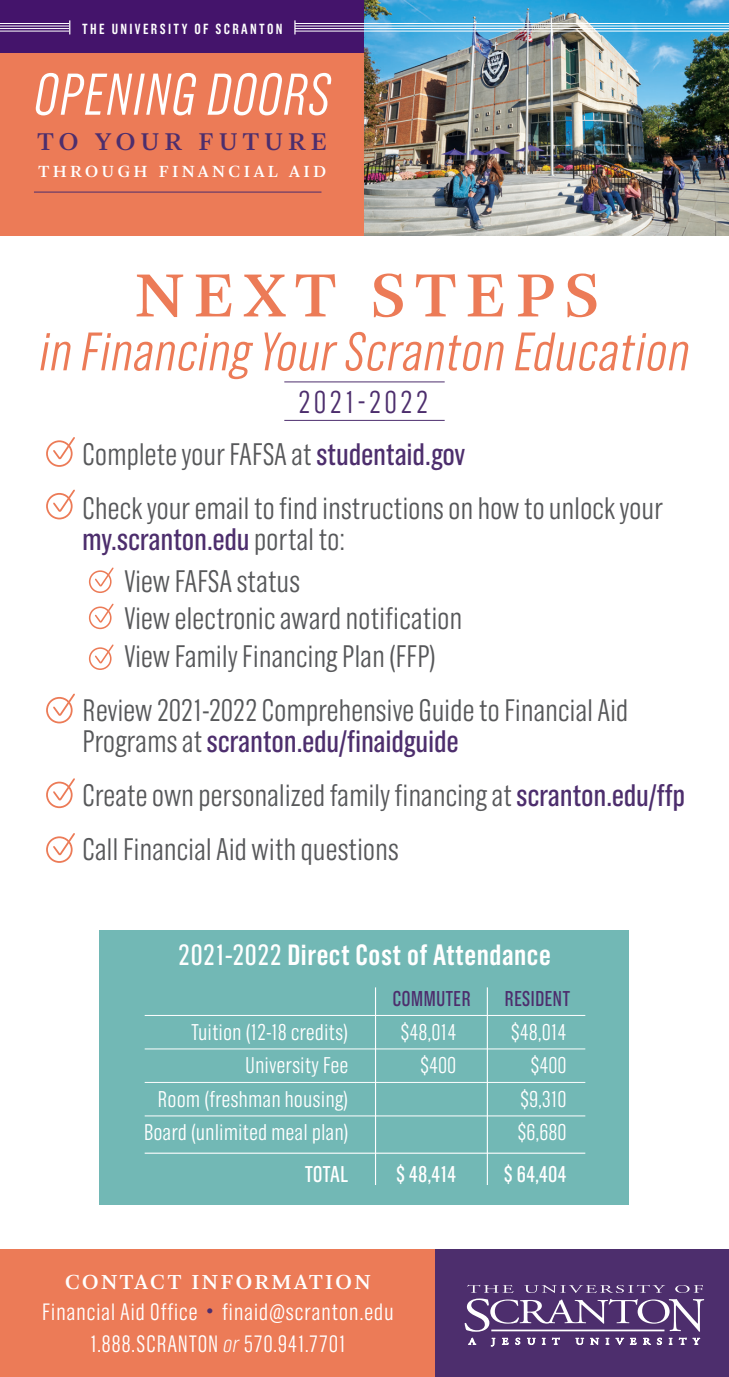
<style>
.page{position:relative;width:729px;height:1377px;background:#fff}
.page>*{position:absolute;margin:0;border:0;box-sizing:border-box;transform-origin:0 0}
.t1{font:67.5px "Arnhem Pro";letter-spacing:.14em;color:#ec7b57}
.t2{font:italic 300 58.73px "Grotzec Cond";color:#fff}
.t3{font:italic 300 54px "Grotzec Cond";color:#ec7b57}
.t4{font:300 31.5px "Grotzec Cond";letter-spacing:.1em;color:#4d2e6d}
.t5{font:300 31.05px/31.1px "Grotzec Cond";letter-spacing:-.01em;color:#57585a}
.p46{font:600 29.25px "Grotzec Cond";letter-spacing:.02em;color:#fff}
.t6{font:27px "Arnhem Pro";letter-spacing:.19em;color:#4d2e6d}
.t7{font:300 23.62px/31.5px "Grotzec Cond";letter-spacing:.02em;color:#fff;text-align:center}
.t8{font:300 22.72px "Grotzec Cond";color:#fff}
.t9{font:22.72px "Grotzec Cond";color:#fff}
.t10{font:22.5px "Arnhem Pro";letter-spacing:.11em;color:#fff}
.t11{font:21.38px "Grotzec Cond";color:#4d2e6d}
.t12{font:18px "Arnhem Pro";letter-spacing:.19em;color:#fff}
.t13{font:600 14.62px "Grotzec Cond";letter-spacing:.16em;color:#fff}
.s1{font-weight:400;color:#4d2e6d}
.s2{font-weight:400}
.s3{color:#4d2e6d}
.s4{font-weight:200;font-style:italic}
</style>
<div class="page">
<div style="left:0;top:1249px;width:436px;height:128px;background:#ec7b57"></div>
<div style="left:436px;top:1249px;width:293px;height:128px;background:#4d2e6d"></div>
<svg style="left:467px;top:1285px;width:47px;height:8px"></svg>
<svg style="left:524px;top:1285px;width:141px;height:8px"></svg>
<svg style="left:675px;top:1285px;width:28px;height:8px"></svg>
<svg style="left:465px;top:1299px;width:239px;height:48px"></svg>
<div style="left:0;top:52px;width:368px;height:184px;background:#ec7b57"></div>
<div style="left:0;top:0;width:368px;height:52px;background:#44146b"></div>
<img style="left:365px;top:0;width:364px;height:236px">
<hr style="left:34px;top:192px;width:287px;height:1px;background:#4d2e6d">
<hr style="left:0;top:26px;width:69px;height:1px;background:#fff">
<hr style="left:0;top:28px;width:69px;height:1px;background:#fff">
<hr style="left:0;top:31px;width:69px;height:1px;background:#fff">
<hr style="left:0;top:23px;width:69px;height:1px;background:#fff">
<svg style="left:69px;top:20px;width:1px;height:14px"></svg>
<hr style="left:295px;top:26px;width:434px;height:1px;background:#fff">
<hr style="left:295px;top:28px;width:434px;height:1px;background:#fff">
<hr style="left:295px;top:31px;width:434px;height:1px;background:#fff">
<hr style="left:295px;top:23px;width:434px;height:1px;background:#fff">
<svg style="left:294px;top:20px;width:2px;height:14px"></svg>
<hr style="left:284px;top:382px;width:161px;height:1px;background:#4d2e6d">
<hr style="left:284px;top:420px;width:161px;height:1px;background:#4d2e6d">
<svg style="left:47px;top:441px;width:25px;height:25px"></svg>
<div style="left:46px;top:440px;width:27px;height:27px;border:2px solid #ec7b57;border-radius:50%"></div>
<svg style="left:51px;top:437px;width:24px;height:24px"></svg>
<svg style="left:47px;top:494px;width:25px;height:25px"></svg>
<div style="left:46px;top:493px;width:27px;height:26px;border:2px solid #ec7b57;border-radius:50%"></div>
<svg style="left:51px;top:489px;width:24px;height:24px"></svg>
<svg style="left:47px;top:698px;width:25px;height:25px"></svg>
<div style="left:46px;top:697px;width:27px;height:26px;border:2px solid #ec7b57;border-radius:50%"></div>
<svg style="left:51px;top:693px;width:24px;height:24px"></svg>
<svg style="left:47px;top:783px;width:25px;height:24px"></svg>
<div style="left:46px;top:782px;width:27px;height:26px;border:2px solid #ec7b57;border-radius:50%"></div>
<svg style="left:51px;top:778px;width:24px;height:24px"></svg>
<svg style="left:47px;top:837px;width:25px;height:25px"></svg>
<div style="left:46px;top:836px;width:27px;height:27px;border:2px solid #ec7b57;border-radius:50%"></div>
<svg style="left:51px;top:833px;width:24px;height:24px"></svg>
<div style="left:89px;top:570px;width:23px;height:23px;border:2px solid #ec7b57;border-radius:50%"></div>
<svg style="left:93px;top:567px;width:21px;height:21px"></svg>
<div style="left:89px;top:607px;width:23px;height:22px;border:2px solid #ec7b57;border-radius:50%"></div>
<svg style="left:93px;top:603px;width:21px;height:21px"></svg>
<div style="left:89px;top:647px;width:23px;height:23px;border:2px solid #ec7b57;border-radius:50%"></div>
<svg style="left:93px;top:644px;width:21px;height:21px"></svg>
<div style="left:100px;top:930px;width:529px;height:274px;background:#72b8b5"></div>
<hr style="left:145px;top:1153px;width:440px;height:1px;background:#fff">
<hr style="left:145px;top:1116px;width:440px;height:1px;background:#fff">
<hr style="left:145px;top:1082px;width:440px;height:1px;background:#fff">
<hr style="left:145px;top:1049px;width:440px;height:1px;background:#fff">
<hr style="left:145px;top:1015px;width:440px;height:1px;background:#fff">
<hr style="left:375px;top:987px;width:1px;height:198px;background:#fff">
<hr style="left:487px;top:987px;width:1px;height:198px;background:#fff">
<p class="t13" style="left:82px;top:20px;width:202px">THE UNIVERSITY OF SCRANTON</p>
<p class="t2" style="left:34px;top:61px;width:299px">OPENING DOORS</p>
<p class="t6" style="left:38px;top:124px;width:291px">TO YOUR FUTURE</p>
<p class="t12" style="left:39px;top:159px;width:289px">THROUGH FINANCIAL AID</p>
<p class="t1" style="left:135px;top:251px;width:466px">NEXT STEPS</p>
<p class="t3" style="left:39px;top:321px;width:652px">in Financing Your Scranton Education</p>
<p class="t4" style="left:298px;top:385px;width:132px">2021-2022</p>
<p class="t5" style="left:82px;top:438px;width:385px">Complete your FAFSA at <span class="s1">studentaid.gov</span></p>
<p class="t5" style="left:82px;top:492px;width:582px">Check your email to find instructions on how to unlock your <span class="s1">my.scranton.edu</span> portal to:</p>
<p class="t5" style="left:124px;top:565px;width:178px">View FAFSA status</p>
<p class="t5" style="left:124px;top:603px;width:339px">View electronic award notification</p>
<p class="t5" style="left:124px;top:640px;width:314px">View Family Financing Plan (FFP)</p>
<p class="t5" style="left:82px;top:694px;width:548px">Review 2021-2022 Comprehensive Guide to Financial Aid<br>Programs at <span class="s1">scranton.edu/finaidguide</span></p>
<p class="t5" style="left:82px;top:779px;width:605px">Create own personalized family financing at <span class="s1">scranton.edu/ffp</span></p>
<p class="t5" style="left:82px;top:833px;width:318px">Call Financial Aid with questions</p>
<p class="p46" style="left:178px;top:938px;width:374px"><span class="s2">2021-2022</span> Direct Cost of Attendance</p>
<p class="t11" style="left:392px;top:987px;width:80px">COMMUTER</p>
<p class="t11" style="left:505px;top:987px;width:67px">RESIDENT</p>
<p class="t8" style="left:191px;top:1019px;width:159px">Tuition (12-18 credits)</p>
<p class="t8" style="left:401px;top:1019px;width:57px">$48,014</p>
<p class="t8" style="left:511px;top:1019px;width:57px">$48,014</p>
<p class="t8" style="left:245px;top:1053px;width:105px">University Fee</p>
<p class="t8" style="left:420px;top:1053px;width:38px">$400</p>
<p class="t8" style="left:530px;top:1053px;width:38px">$400</p>
<p class="t8" style="left:158px;top:1086px;width:192px">Room (freshman housing)</p>
<p class="t8" style="left:520px;top:1086px;width:48px">$9,310</p>
<p class="t8" style="left:144px;top:1119px;width:207px">Board (unlimited meal plan)</p>
<p class="t8" style="left:518px;top:1119px;width:51px">$6,680</p>
<p class="t9" style="left:305px;top:1162px;width:45px">TOTAL</p>
<p class="t9" style="left:396px;top:1162px;width:62px">$ 48,414</p>
<p class="t9" style="left:504px;top:1162px;width:64px">$ 64,404</p>
<p class="t10" style="left:65px;top:1267px;width:307px">CONTACT INFORMATION</p>
<p class="t7" style="left:42px;top:1296px;width:353px">Financial Aid Office <span class="s3">•</span> finaid@scranton.edu<br>1.888.SCRANTON <span class="s4">or</span> 570.941.7701</p>
</div>
